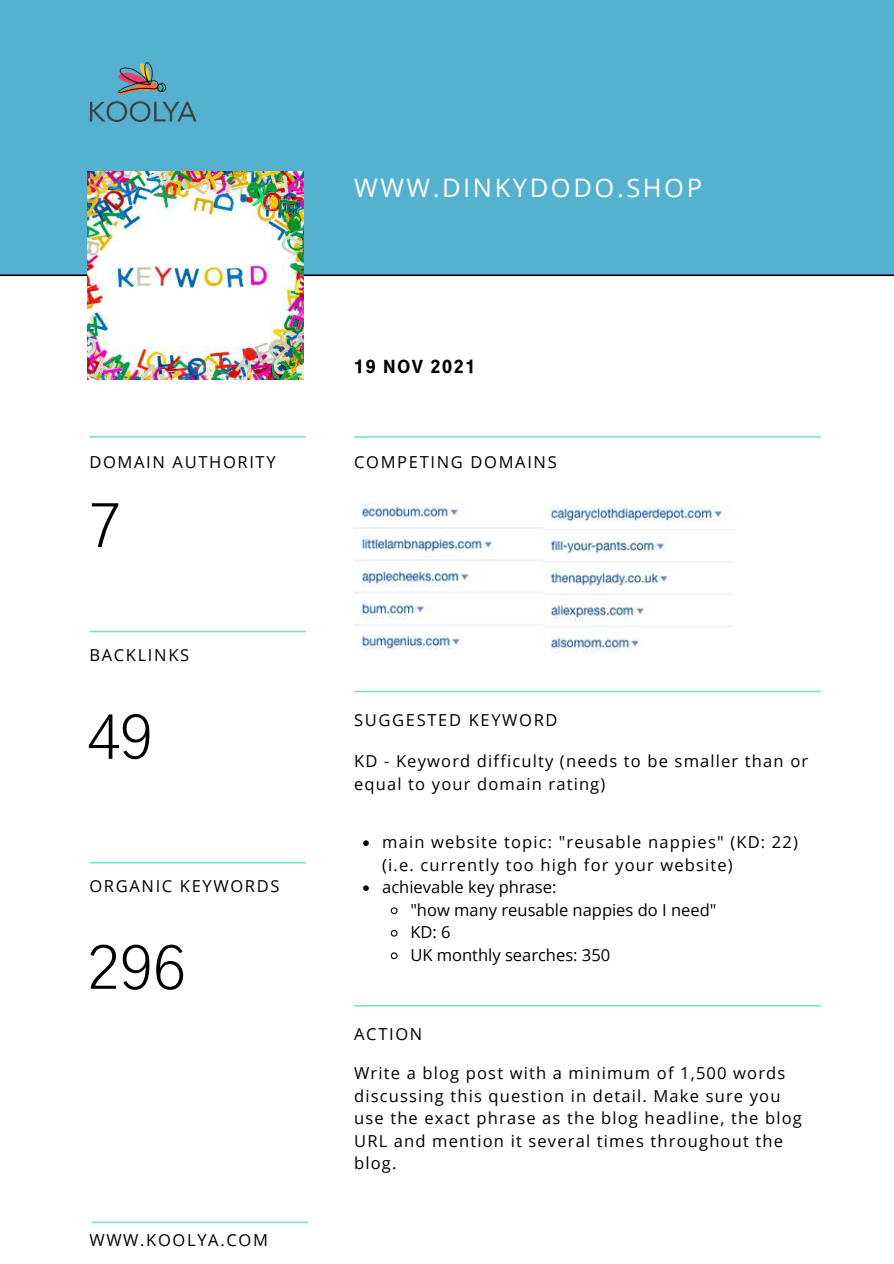
<style>
.page{position:relative;width:894px;height:1264px;background:#fff}
.page>*{position:absolute;margin:0;border:0;box-sizing:border-box;transform-origin:0 0}
.t1{font:300 60px "Gothic A1";color:#000}
.t2{font:25.5px "Open Sans";letter-spacing:.1em;color:#fff}
.t3{font:16.5px/22.5px "Open Sans";letter-spacing:.07em;color:#000}
.t4{font:16.5px "Open Sans";letter-spacing:.1em;color:#000}
.t5{font:16.5px "Open Sans";color:#000}
.t6{font:900 16.5px "Gothic A1";letter-spacing:.1em;color:#000}
</style>
<div class="page">
<div style="left:0;top:0;width:893px;height:275px;background:#55b1d0"></div>
<svg style="left:354px;top:436px;width:466px;height:2px"></svg>
<svg style="left:0;top:274px;width:893px;height:2px"></svg>
<svg style="left:89px;top:436px;width:217px;height:2px"></svg>
<svg style="left:89px;top:861px;width:217px;height:2px"></svg>
<svg style="left:92px;top:1221px;width:216px;height:2px"></svg>
<svg style="left:89px;top:630px;width:217px;height:2px"></svg>
<svg style="left:354px;top:690px;width:466px;height:2px"></svg>
<svg style="left:354px;top:1005px;width:466px;height:1px"></svg>
<img style="left:87px;top:172px;width:216px;height:207px">
<img style="left:354px;top:503px;width:189px;height:147px">
<img style="left:544px;top:505px;width:189px;height:148px">
<img style="left:90px;top:62px;width:106px;height:59px">
<svg style="left:363px;top:840px;width:6px;height:6px"></svg>
<svg style="left:363px;top:885px;width:6px;height:6px"></svg>
<svg style="left:390px;top:907px;width:8px;height:8px"></svg>
<svg style="left:390px;top:929px;width:8px;height:8px"></svg>
<svg style="left:390px;top:952px;width:8px;height:8px"></svg>
<p class="t4" style="left:89px;top:451px;width:188px">DOMAIN AUTHORITY</p>
<h1 class="t1" style="left:89px;top:480px;width:34px">7</h1>
<p class="t4" style="left:89px;top:643px;width:101px">BACKLINKS</p>
<h1 class="t1" style="left:87px;top:692px;width:67px">49</h1>
<p class="t4" style="left:89px;top:874px;width:191px">ORGANIC KEYWORDS</p>
<h1 class="t1" style="left:87px;top:923px;width:100px">296</h1>
<p class="t4" style="left:89px;top:1228px;width:180px">WWW.KOOLYA.COM</p>
<h2 class="t2" style="left:354px;top:170px;width:349px">WWW.DINKYDODO.SHOP</h2>
<p class="t6" style="left:354px;top:353px;width:123px">19 NOV 2021</p>
<p class="t4" style="left:354px;top:451px;width:204px">COMPETING DOMAINS</p>
<p class="t4" style="left:354px;top:708px;width:205px">SUGGESTED KEYWORD</p>
<p class="t3" style="left:354px;top:749px;width:455px">KD - Keyword difficulty (needs to be smaller than or equal to your domain rating)</p>
<p class="t3" style="left:382px;top:830px;width:417px">main website topic: "reusable nappies" (KD: 22)</p>
<p class="t3" style="left:382px;top:853px;width:352px">(i.e. currently too high for your website)</p>
<p class="t5" style="left:382px;top:876px;width:176px">achievable key phrase:</p>
<p class="t5" style="left:410px;top:898px;width:307px">"how many reusable nappies do I need"</p>
<p class="t3" style="left:410px;top:920px;width:42px">KD: 6</p>
<p class="t5" style="left:410px;top:943px;width:201px">UK monthly searches: 350</p>
<p class="t3" style="left:354px;top:1022px;width:70px">ACTION</p>
<p class="t3" style="left:354px;top:1061px;width:449px">Write a blog post with a minimum of 1,500 words discussing this question in detail. Make sure you use the exact phrase as the blog headline, the blog URL and mention it several times throughout the blog.</p>
</div>
